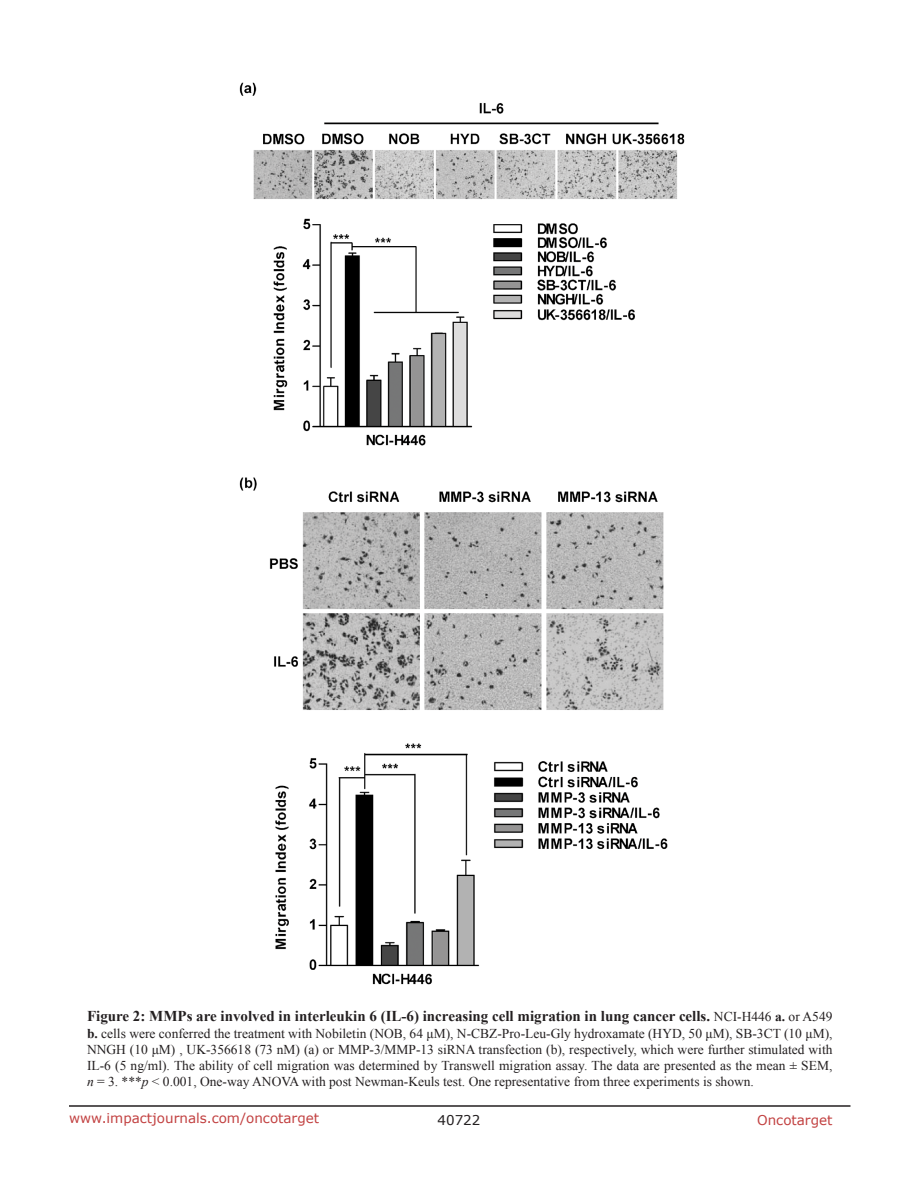
<style>
.page{position:relative;width:918px;height:1188px;background:#fff}
.page>*{position:absolute;margin:0;border:0;box-sizing:border-box;transform-origin:0 0}
.FigureText{font:700 15px "Times New Roman";color:#231f20}
.FigureText-2{font:13.5px/16.2px "Times New Roman";color:#231f20;text-align:justify}
.t1{font:13.5px "Verdana";color:#c24141}
.t2{font:13.5px "Verdana";color:#231f20}
.s1{font-weight:400;font-size:13.5px}
.s2{font-size:13.5px}
.s3{font-weight:700}
.s4{font-style:italic}
</style>
<div class="page">
<hr style="left:69px;top:1105px;width:781px;height:2px;background:#231f20">
<img style="left:239px;top:82px;width:446px;height:903px">
<p class="FigureText" style="left:87px;top:1006px;width:747px">Figure 2: MMPs are involved in interleukin 6 (IL-6) increasing cell migration in lung cancer cells. <span class="s1">NCI-H446</span> <span class="s2">a.</span> <span class="s1">or A549</span></p>
<p class="FigureText-2" style="left:87px;top:1025px;width:747px"><span class="s3">b.</span> cells were conferred the treatment with Nobiletin (NOB, 64 μM), N-CBZ-Pro-Leu-Gly hydroxamate (HYD, 50 μM), SB-3CT (10 μM), NNGH (10 μM) , UK-356618 (73 nM) (a) or MMP-3/MMP-13 siRNA transfection (b), respectively, which were further stimulated with IL-6 (5 ng/ml). The ability of cell migration was determined by Transwell migration assay. The data are presented as the mean ± SEM, <span class="s4">n</span> = 3. ***<span class="s4">p</span> &lt; 0.001, One-way ANOVA with post Newman-Keuls test. One representative from three experiments is shown.</p>
<p class="t1" style="left:69px;top:1109px;width:252px">www.impactjournals.com/oncotarget</p>
<p class="t2" style="left:438px;top:1111px;width:44px">40722</p>
<p class="t1" style="left:757px;top:1111px;width:77px">Oncotarget</p>
</div>
